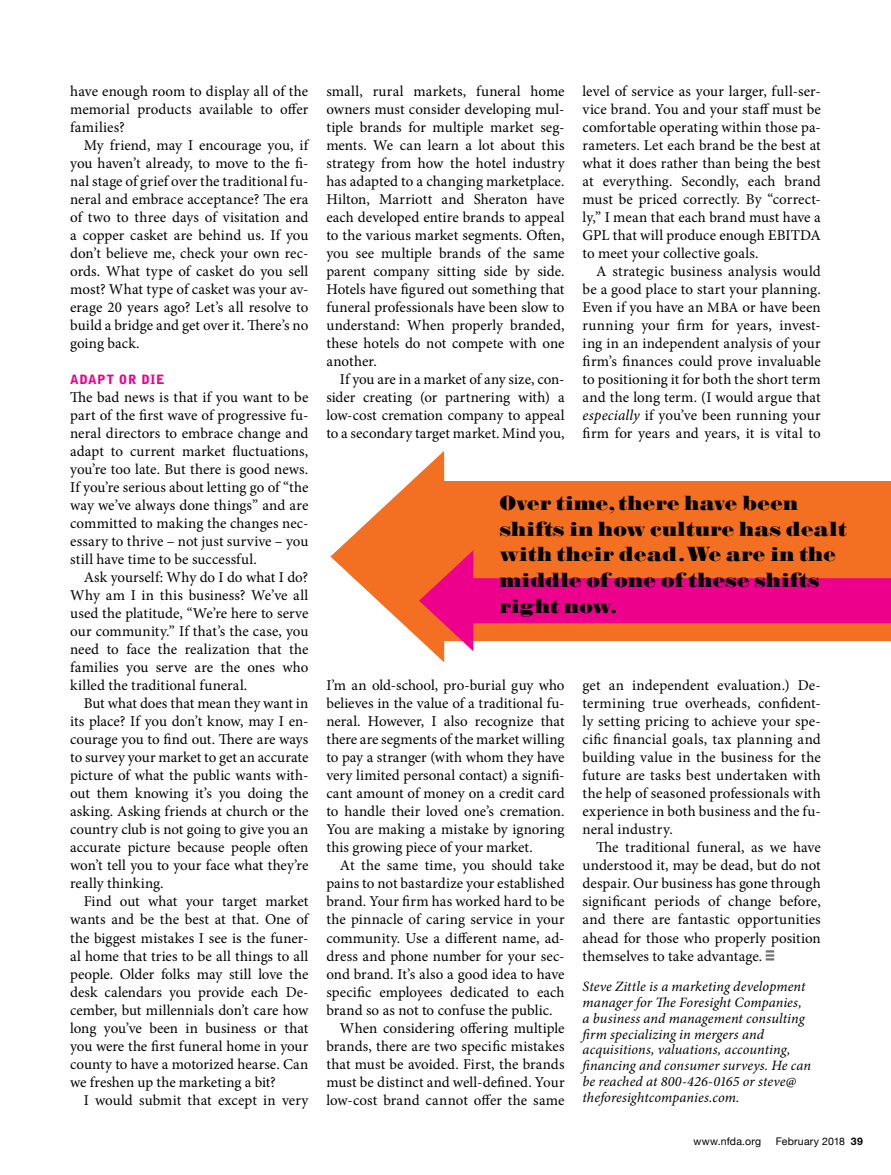
<style>
.page{position:relative;width:891px;height:1175px;background:#fff}
.page>*{position:absolute;margin:0;border:0;box-sizing:border-box;transform-origin:0 0}
.t1{font:19.5px/25.5px "Falstaff MT Std";letter-spacing:-.01em;color:#000}
.t2{font:15px/18px "Minion Pro";letter-spacing:.005em;color:#000;text-align:justify}
.t3{font:italic 14.25px/15.8px "Minion Pro";letter-spacing:.005em;color:#000}
.t4{font:900 12.75px "Bell Gothic Std";letter-spacing:.05em;color:#ec008c}
.t5{font:10.5px "Helvetica Neue";letter-spacing:.02em;color:#000}
.s1{font-size:14.25px}
.s2{font-style:italic}
.s3{font-family:"Helvetica Neue LT Std";font-weight:700}
</style>
<div class="page">
<div style="left:435px;top:481px;width:456px;height:160px;background:#f36f21"></div>
<div style="left:457px;top:578px;width:434px;height:45px;background:#ec008c"></div>
<svg style="left:330px;top:451px;width:143px;height:211px"></svg>
<svg style="left:766px;top:950px;width:8px;height:10px"></svg>
<p class="t2" style="left:70px;top:82px;width:240px">have enough room to display all of the memorial products available to offer families?</p>
<p class="t2" style="left:70px;top:136px;width:240px;text-indent:14px">My friend, may I encourage you, if you haven’t already, to move to the fi&shy;nal stage of grief over the traditional fu&shy;neral and embrace acceptance? The era of two to three days of visitation and a copper casket are behind us. If you don’t believe me, check your own rec&shy;ords. What type of casket do you sell most? What type of casket was your av&shy;erage 20 years ago? Let’s all resolve to build a bridge and get over it. There’s no going back.</p>
<p class="t4" style="left:70px;top:372px;width:96px">ADAPT OR DIE</p>
<p class="t2" style="left:70px;top:388px;width:240px">The bad news is that if you want to be part of the first wave of progressive fu&shy;neral directors to embrace change and adapt to current market fluctuations, you’re too late. But there is good news.<br>If you’re serious about letting go of “the way we’ve always done things” and are committed to making the changes nec&shy;essary to thrive – not just survive – you still have time to be successful.</p>
<p class="t2" style="left:70px;top:568px;width:240px;text-indent:14px">Ask yourself: Why do I do what I do?<br>Why am I in this business? We’ve all used the platitude, “We’re here to serve our community.” If that’s the case, you need to face the realization that the families you serve are the ones who killed the traditional funeral.</p>
<p class="t2" style="left:70px;top:694px;width:240px;text-indent:14px">But what does that mean they want in its place? If you don’t know, may I en&shy;courage you to find out. There are ways to survey your market to get an accurate picture of what the public wants with&shy;out them knowing it’s you doing the asking. Asking friends at church or the country club is not going to give you an accurate picture because people often won’t tell you to your face what they’re really thinking.</p>
<p class="t2" style="left:70px;top:892px;width:240px;text-indent:14px">Find out what your target market wants and be the best at that. One of the biggest mistakes I see is the funer&shy;al home that tries to be all things to all people. Older folks may still love the desk calendars you provide each De&shy;cember, but millennials don’t care how long you’ve been in business or that you were the first funeral home in your county to have a motorized hearse. Can we freshen up the marketing a bit?</p>
<p class="t2" style="left:84px;top:1090px;width:226px">I would submit that except in very</p>
<p class="t2" style="left:326px;top:82px;width:240px">small, rural markets, funeral home owners must consider developing mul&shy;tiple brands for multiple market seg&shy;ments. We can learn a lot about this strategy from how the hotel industry has adapted to a changing marketplace.<br>Hilton, Marriott and Sheraton have each developed entire brands to appeal to the various market segments. Often, you see multiple brands of the same parent company sitting side by side.<br>Hotels have figured out something that funeral professionals have been slow to understand: When properly branded, these hotels do not compete with one another.</p>
<p class="t2" style="left:326px;top:370px;width:240px;text-indent:13px">If you are in a market of any size, con&shy;sider creating (or partnering with) a low-cost cremation company to appeal to a secondary target market. Mind you,</p>
<p class="t2" style="left:583px;top:82px;width:240px">level of service as your larger, full-ser&shy;vice brand. You and your staff must be comfortable operating within those pa&shy;rameters. Let each brand be the best at what it does rather than being the best at everything. Secondly, each brand must be priced correctly. By “correct&shy;ly,” I mean that each brand must have a GPL that will produce enough EBITDA to meet your collective goals.</p>
<p class="t2" style="left:583px;top:262px;width:240px;text-indent:14px">A strategic business analysis would be a good place to start your planning.<br>Even if you have an <span class="s1">MBA</span> or have been running your firm for years, invest&shy;ing in an independent analysis of your firm’s finances could prove invaluable to positioning it for both the short term and the long term. (I would argue that <span class="s2">especially</span> if you’ve been running your firm for years and years, it is vital to</p>
<h1 class="t1" style="left:500px;top:491px;width:349px">Over time, there have been shifts in how culture has dealt with their dead. We are in the middle of one of these shifts right now.</h1>
<p class="t2" style="left:326px;top:676px;width:240px">I’m an old-school, pro-burial guy who believes in the value of a traditional fu&shy;neral. However, I also recognize that there are segments of the market willing to pay a stranger (with whom they have very limited personal contact) a signifi&shy;cant amount of money on a credit card to handle their loved one’s cremation.<br>You are making a mistake by ignoring this growing piece of your market.</p>
<p class="t2" style="left:340px;top:856px;width:226px">At the same time, you should take</p>
<p class="t2" style="left:326px;top:874px;width:240px">pains to not bastardize your established</p>
<p class="t2" style="left:326px;top:892px;width:240px">brand. Your firm has worked hard to be</p>
<p class="t2" style="left:326px;top:910px;width:240px">the pinnacle of caring service in your</p>
<p class="t2" style="left:326px;top:928px;width:240px">community. Use a different name, ad-</p>
<p class="t2" style="left:326px;top:946px;width:240px">dress and phone number for your sec-</p>
<p class="t2" style="left:326px;top:964px;width:240px">ond brand. It’s also a good idea to have</p>
<p class="t2" style="left:326px;top:982px;width:240px">specific employees dedicated to each</p>
<p class="t2" style="left:326px;top:1000px;width:228px">brand so as not to confuse the public.</p>
<p class="t2" style="left:340px;top:1018px;width:226px">When considering offering multiple</p>
<p class="t2" style="left:326px;top:1036px;width:240px">brands, there are two specific mistakes</p>
<p class="t2" style="left:326px;top:1054px;width:240px">that must be avoided. First, the brands</p>
<p class="t2" style="left:326px;top:1072px;width:240px">must be distinct and well-defined. Your</p>
<p class="t2" style="left:326px;top:1090px;width:240px">low-cost brand cannot offer the same</p>
<p class="t2" style="left:583px;top:676px;width:240px">get an independent evaluation.) De&shy;termining true overheads, confident&shy;ly setting pricing to achieve your spe&shy;cific financial goals, tax planning and building value in the business for the future are tasks best undertaken with the help of seasoned professionals with experience in both business and the fu&shy;neral industry.</p>
<p class="t2" style="left:583px;top:838px;width:240px;text-indent:14px">The traditional funeral, as we have understood it, may be dead, but do not despair. Our business has gone through significant periods of change before, and there are fantastic opportunities ahead for those who properly position themselves to take advantage.</p>
<p class="t3" style="left:583px;top:978px;width:230px">Steve Zittle is a marketing development manager for The Foresight Companies, a business and management consulting firm specializing in mergers and acquisitions, valuations, accounting, financing and consumer surveys. He can be reached at 800-426-0165 or steve@ theforesightcompanies.com.</p>
<p class="t5" style="left:693px;top:1133px;width:69px">www.nfda.org</p>
<p class="t5" style="left:776px;top:1133px;width:89px">February 2018 <span class="s3">39</span></p>
</div>
